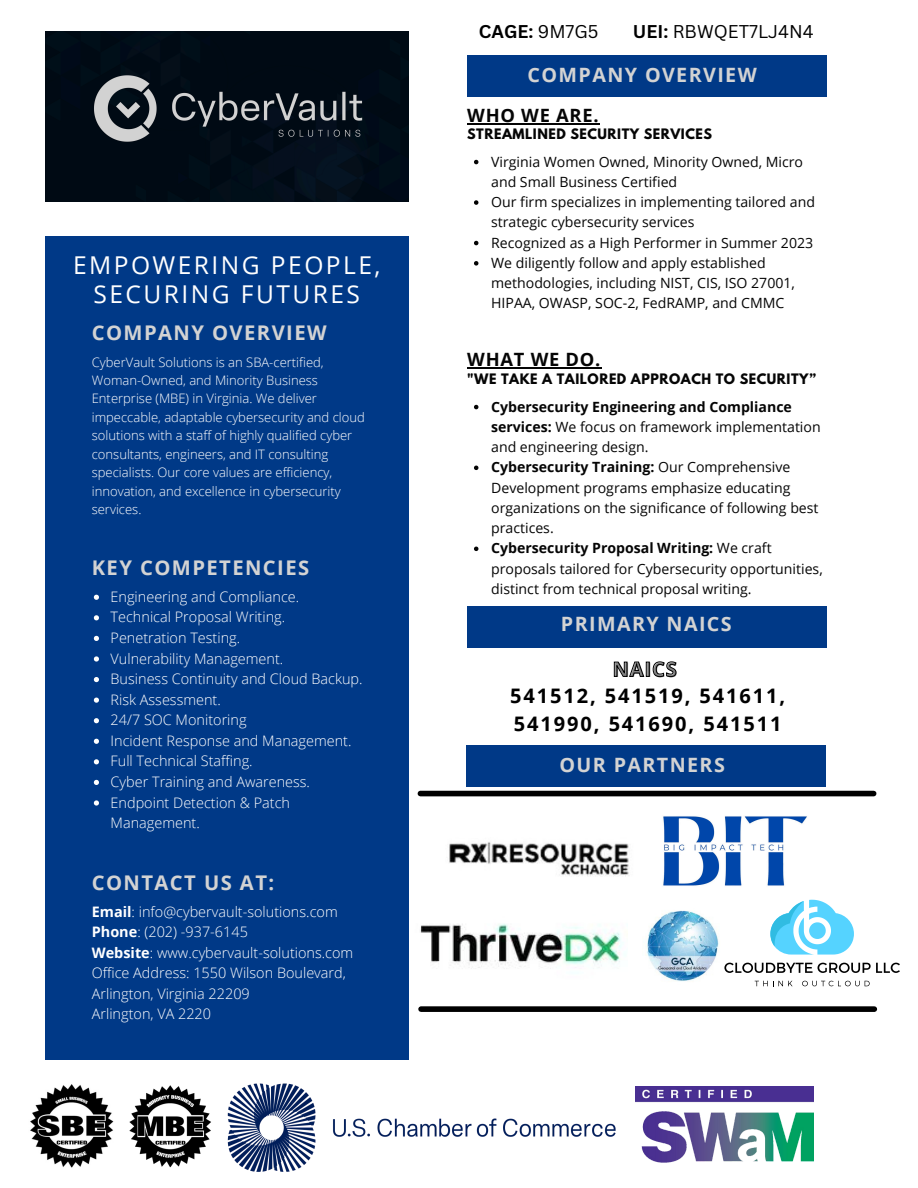
<style>
.page{position:relative;width:918px;height:1188px;background:#fff}
.page>*{position:absolute;margin:0;border:0;box-sizing:border-box;transform-origin:0 0}
.t1{font:24.6px/29.2px "Open Sans";letter-spacing:.1em;color:#fff;text-align:center}
.t2{font:700 20.25px "Open Sans";letter-spacing:.07em;color:#d3d3d3}
.t3{font:700 20.1px "Open Sans";letter-spacing:.045em;color:#808080}
.t4{font:700 19.95px/28.8px "Open Sans";letter-spacing:.095em;color:#000}
.t5{font:700 19.8px "Open Sans";letter-spacing:.07em;color:#d3d3d3}
.t6{font:700 18.3px "Open Sans";letter-spacing:.04em;color:#050505}
.t7{font:18px "Canva Sans";color:#000}
.t8{font:700 18px "Canva Sans";color:#000}
.t9{font:300 14.4px/20.5px "Open Sans";color:#fff}
.t10{font:14.1px/20.2px "Open Sans";color:#050505}
.t11{font:300 13.05px/18.5px "Open Sans";color:#fff}
.t12{font:700 12.75px "League Spartan";letter-spacing:.04em;color:#050505}
.s1{font-weight:700}
.s2{font-weight:400}
</style>
<div class="page">
<div style="left:45px;top:236px;width:364px;height:823px;background:#003987"></div>
<img style="left:45px;top:32px;width:364px;height:169px">
<div style="left:467px;top:55px;width:360px;height:42px;background:#003987"></div>
<div style="left:467px;top:606px;width:360px;height:42px;background:#003987"></div>
<div style="left:466px;top:745px;width:360px;height:41px;background:#003987"></div>
<img style="left:30px;top:1084px;width:84px;height:84px">
<img style="left:130px;top:1085px;width:81px;height:82px">
<div style="left:420px;top:791px;width:454px;height:5px;background:#000"></div>
<div style="left:421px;top:1006px;width:453px;height:6px;background:#000"></div>
<img style="left:227px;top:1083px;width:389px;height:89px">
<img style="left:646px;top:910px;width:73px;height:71px">
<img style="left:663px;top:816px;width:144px;height:70px">
<img style="left:420px;top:923px;width:203px;height:46px">
<img style="left:449px;top:842px;width:180px;height:34px">
<img style="left:635px;top:1087px;width:179px;height:76px">
<svg style="left:724px;top:963px;width:176px;height:10px"></svg>
<svg style="left:755px;top:981px;width:38px;height:5px"></svg>
<svg style="left:802px;top:981px;width:68px;height:5px"></svg>
<svg style="left:770px;top:900px;width:84px;height:55px"></svg>
<svg style="left:94px;top:595px;width:5px;height:5px"></svg>
<svg style="left:94px;top:615px;width:5px;height:5px"></svg>
<svg style="left:94px;top:636px;width:5px;height:5px"></svg>
<svg style="left:94px;top:656px;width:5px;height:6px"></svg>
<svg style="left:94px;top:677px;width:5px;height:5px"></svg>
<svg style="left:94px;top:698px;width:5px;height:5px"></svg>
<svg style="left:94px;top:718px;width:5px;height:5px"></svg>
<svg style="left:94px;top:739px;width:5px;height:5px"></svg>
<svg style="left:94px;top:759px;width:5px;height:5px"></svg>
<svg style="left:94px;top:780px;width:5px;height:5px"></svg>
<svg style="left:94px;top:800px;width:5px;height:6px"></svg>
<hr style="left:467px;top:123px;width:132px;height:2px;background:#050505">
<hr style="left:467px;top:368px;width:134px;height:1px;background:#050505">
<svg style="left:474px;top:160px;width:4px;height:4px"></svg>
<svg style="left:474px;top:200px;width:4px;height:5px"></svg>
<svg style="left:474px;top:241px;width:4px;height:4px"></svg>
<svg style="left:474px;top:261px;width:4px;height:5px"></svg>
<svg style="left:474px;top:405px;width:4px;height:4px"></svg>
<svg style="left:474px;top:466px;width:4px;height:4px"></svg>
<svg style="left:474px;top:547px;width:4px;height:4px"></svg>
<svg style="left:614px;top:661px;width:63px;height:16px"></svg>
<p class="t1" style="left:73px;top:249px;width:309px">EMPOWERING PEOPLE,<br>SECURING FUTURES</p>
<p class="t2" style="left:92px;top:319px;width:236px">COMPANY OVERVIEW</p>
<h2 class="t11" style="left:92px;top:352px;width:275px">CyberVault Solutions is an SBA-certified, Woman-Owned, and Minority Business Enterprise (MBE) in Virginia. We deliver impeccable, adaptable cybersecurity and cloud solutions with a staff of highly qualified cyber consultants, engineers, and IT consulting specialists. Our core values are efficiency, innovation, and excellence in cybersecurity services.</h2>
<h2 class="t2" style="left:92px;top:553px;width:219px">KEY COMPETENCIES</h2>
<p class="t9" style="left:111px;top:586px;width:190px">Engineering and Compliance.</p>
<p class="t9" style="left:111px;top:607px;width:176px">Technical Proposal Writing.</p>
<p class="t9" style="left:111px;top:627px;width:131px">Penetration Testing.</p>
<p class="t9" style="left:111px;top:648px;width:174px">Vulnerability Management.</p>
<p class="t9" style="left:111px;top:668px;width:254px">Business Continuity and Cloud Backup.</p>
<p class="t9" style="left:111px;top:689px;width:112px">Risk Assessment.</p>
<p class="t9" style="left:111px;top:709px;width:138px">24/7 SOC Monitoring</p>
<h2 class="t9" style="left:111px;top:730px;width:242px">Incident Response and Management.</h2>
<h4 class="t9" style="left:111px;top:751px;width:144px">Full Technical Staffing.</h4>
<h3 class="t9" style="left:111px;top:771px;width:201px">Cyber Training and Awareness.</h3>
<h3 class="t9" style="left:111px;top:792px;width:181px">Endpoint Detection &amp; Patch<br>Management.</h3>
<p class="t2" style="left:92px;top:868px;width:184px">CONTACT US AT:</p>
<p class="t9" style="left:92px;top:901px;width:263px"><span class="s1">Email</span>: info@cybervault-solutions.com<br><span class="s1">Phone</span>: (202) -937-6145<br><span class="s1">Website</span>: www.cybervault-solutions.com<br>Office Address: 1550 Wilson Boulevard,<br>Arlington, Virginia 22209<br>Arlington, VA 2220</p>
<p class="t8" style="left:479px;top:19px;width:121px">CAGE: <span class="s2">9M7G5</span></p>
<p class="t7" style="left:633px;top:19px;width:182px"><span class="s1">UEI:</span> RBWQET7LJ4N4</p>
<p class="t5" style="left:528px;top:61px;width:231px">COMPANY OVERVIEW</p>
<p class="t6" style="left:467px;top:103px;width:133px">WHO WE ARE.</p>
<p class="t12" style="left:467px;top:128px;width:246px">STREAMLINED SECURITY SERVICES</p>
<h2 class="t10" style="left:491px;top:151px;width:313px">Virginia Women Owned, Minority Owned, Micro and Small Business Certified</h2>
<p class="t10" style="left:491px;top:191px;width:325px">Our firm specializes in implementing tailored and strategic cybersecurity services</p>
<p class="t10" style="left:491px;top:232px;width:324px">Recognized as a High Performer in Summer 2023</p>
<p class="t10" style="left:491px;top:252px;width:305px">We diligently follow and apply established methodologies, including NIST, CIS, ISO 27001,<br>HIPAA, OWASP, SOC-2, FedRAMP, and CMMC</p>
<p class="t6" style="left:467px;top:347px;width:135px">WHAT WE DO.</p>
<p class="t12" style="left:467px;top:373px;width:350px">"WE TAKE A TAILORED APPROACH TO SECURITY”</p>
<p class="t10" style="left:491px;top:396px;width:331px"><span class="s1">Cybersecurity Engineering and Compliance services:</span> We focus on framework implementation and engineering design.</p>
<h2 class="t10" style="left:491px;top:457px;width:329px"><span class="s1">Cybersecurity Training:</span> Our Comprehensive Development programs emphasize educating organizations on the significance of following best practices.</h2>
<h2 class="t10" style="left:491px;top:538px;width:333px"><span class="s1">Cybersecurity Proposal Writing:</span> We craft proposals tailored for Cybersecurity opportunities, distinct from technical proposal writing.</h2>
<p class="t5" style="left:561px;top:610px;width:172px">PRIMARY NAICS</p>
<h3 class="t3" style="left:613px;top:656px;width:66px">NAICS</h3>
<h3 class="t4" style="left:510px;top:681px;width:277px">541512, 541519, 541611,<br>541990, 541690, 541511</h3>
<p class="t5" style="left:559px;top:751px;width:167px">OUR PARTNERS</p>
</div>
